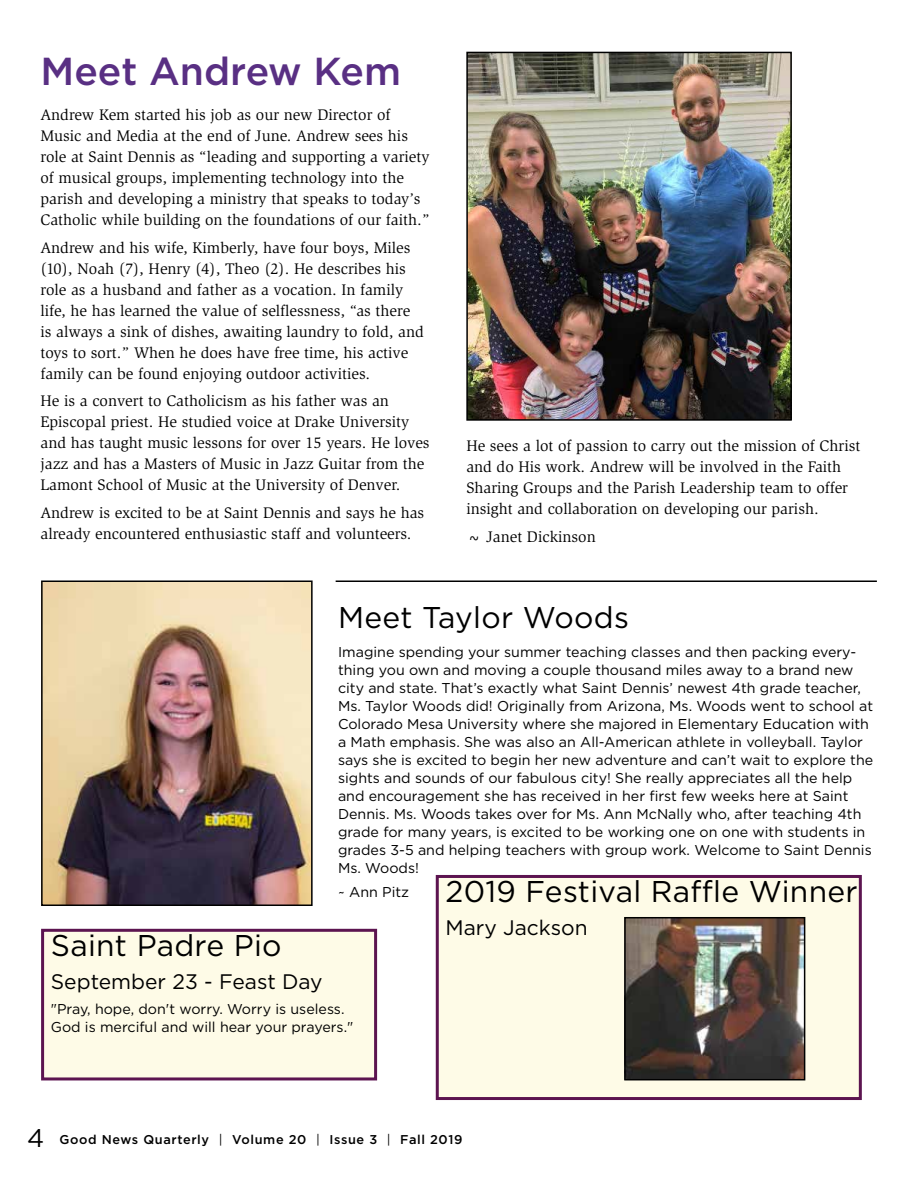
<style>
.page{position:relative;width:918px;height:1188px;background:#fff}
.page>*{position:absolute;margin:0;border:0;box-sizing:border-box;transform-origin:0 0}
.t1{font:500 39px "Gotham";color:#592f83}
.t2{font:30px "Gotham";letter-spacing:.01em;color:#000}
.t3{font:21px "Gotham";color:#000}
.t4{font:15.75px/21px "Slimbach";color:#000}
.t5{font:14.25px/18px "Gotham";color:#000}
.t6{font:500 12.75px "Gotham";letter-spacing:.05em;color:#000}
.s1{font-weight:400;font-size:25.5px}
.s2{font-weight:400}
</style>
<div class="page">
<img style="left:44px;top:583px;width:266px;height:320px">
<div style="left:41px;top:580px;width:272px;height:326px;border:2px solid #000"></div>
<img style="left:469px;top:55px;width:320px;height:363px">
<div style="left:466px;top:52px;width:326px;height:369px;border:2px solid #000"></div>
<hr style="left:336px;top:581px;width:541px;height:1px;background:#000">
<div style="left:43px;top:930px;width:333px;height:149px;background:#fefbe7"></div>
<div style="left:41px;top:929px;width:336px;height:151px;border:3px solid #5c1450"></div>
<div style="left:437px;top:876px;width:423px;height:223px;background:#fefbe7"></div>
<div style="left:436px;top:875px;width:426px;height:225px;border:3px solid #5c1450"></div>
<img style="left:627px;top:920px;width:175px;height:157px">
<div style="left:624px;top:917px;width:181px;height:163px;border:2px solid #000"></div>
<h1 class="t1" style="left:40px;top:45px;width:362px">Meet Andrew Kem</h1>
<p class="t4" style="left:40px;top:104px;width:391px">Andrew Kem started his job as our new Director of Music and Media at the end of June. Andrew sees his role at Saint Dennis as “leading and supporting a variety of musical groups, implementing technology into the parish and developing a ministry that speaks to today’s Catholic while building on the foundations of our faith.”</p>
<p class="t4" style="left:40px;top:237px;width:385px">Andrew and his wife, Kimberly, have four boys, Miles (10), Noah (7), Henry (4), Theo (2). He describes his role as a husband and father as a vocation. In family life, he has learned the value of selflessness, “as there is always a sink of dishes, awaiting laundry to fold, and toys to sort.” When he does have free time, his active family can be found enjoying outdoor activities.</p>
<p class="t4" style="left:40px;top:391px;width:391px">He is a convert to Catholicism as his father was an Episcopal priest. He studied voice at Drake University and has taught music lessons for over 15 years. He loves jazz and has a Masters of Music in Jazz Guitar from the Lamont School of Music at the University of Denver.</p>
<p class="t4" style="left:40px;top:502px;width:385px">Andrew is excited to be at Saint Dennis and says he has already encountered enthusiastic staff and volunteers.</p>
<p class="t4" style="left:466px;top:435px;width:396px">He sees a lot of passion to carry out the mission of Christ and do His work. Andrew will be involved in the Faith Sharing Groups and the Parish Leadership team to offer insight and collaboration on developing our parish.</p>
<p class="t4" style="left:466px;top:526px;width:131px">~ Janet Dickinson</p>
<h2 class="t2" style="left:338px;top:598px;width:292px">Meet Taylor Woods</h2>
<p class="t5" style="left:338px;top:642px;width:537px">Imagine spending your summer teaching classes and then packing every&shy;thing you own and moving a couple thousand miles away to a brand new city and state. That’s exactly what Saint Dennis’ newest 4th grade teacher, Ms. Taylor Woods did! Originally from Arizona, Ms. Woods went to school at Colorado Mesa University where she majored in Elementary Education with a Math emphasis. She was also an All-American athlete in volleyball. Taylor says she is excited to begin her new adventure and can’t wait to explore the sights and sounds of our fabulous city! She really appreciates all the help and encouragement she has received in her first few weeks here at Saint Dennis. Ms. Woods takes over for Ms. Ann McNally who, after teaching 4th grade for many years, is excited to be working one on one with students in grades 3-5 and helping teachers with group work. Welcome to Saint Dennis Ms. Woods!</p>
<p class="t5" style="left:338px;top:883px;width:73px">~ Ann Pitz</p>
<h2 class="t2" style="left:446px;top:872px;width:414px">2019 Festival Raffle Winner</h2>
<h3 class="t3" style="left:446px;top:914px;width:144px">Mary Jackson</h3>
<h2 class="t2" style="left:51px;top:926px;width:232px">Saint Padre Pio</h2>
<h3 class="t3" style="left:51px;top:968px;width:273px">September 23 - Feast Day</h3>
<p class="t5" style="left:51px;top:999px;width:304px">"Pray, hope, don't worry. Worry is useless.<br>God is merciful and will hear your prayers."</p>
<p class="t6" style="left:27px;top:1131px;width:437px"><span class="s1">4</span> Good News Quarterly <span class="s2">|</span> Volume 20 <span class="s2">|</span> Issue 3 <span class="s2">|</span> Fall 2019</p>
</div>
